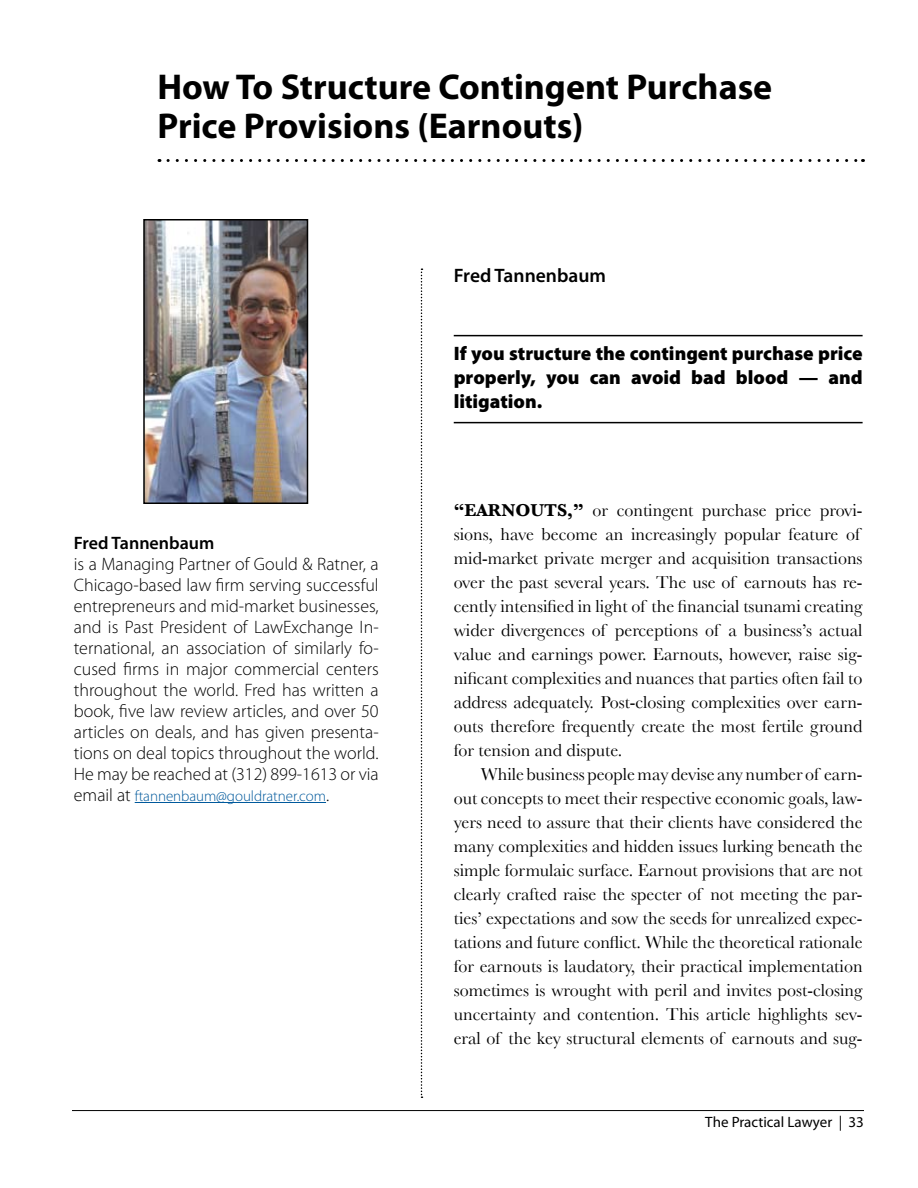
<style>
.page{position:relative;width:918px;height:1188px;background:#fff}
.page>*{position:absolute;margin:0;border:0;box-sizing:border-box;transform-origin:0 0}
.t1{font:700 36px/39px "Myriad Pro";color:#000}
.t2{font:900 19.5px/24px "Myriad Pro";color:#000;text-align:justify}
.t3{font:600 19.5px "Myriad Pro";color:#000}
.t4{font:18px/24px "Baskerville";color:#000}
.t5{font:300 18px/21px "Myriad Pro";color:#000;text-align:justify}
.t6{font:600 18px "Myriad Pro";color:#000}
.t7{font:300 15px "Myriad Pro";letter-spacing:-.005em;color:#00599c}
.t8{font:15px "Myriad Pro";color:#000}
.s1{font-size:18px;color:#000}
.s2{font-weight:700}
</style>
<div class="page">
<hr style="left:72px;top:1110px;width:792px;height:1px;background:#000">
<hr style="left:454px;top:335px;width:409px;height:1px;background:#000">
<hr style="left:454px;top:422px;width:409px;height:1px;background:#000">
<hr style="left:135px;top:802px;width:191px;height:1px;background:#00599c">
<svg style="left:421px;top:268px;width:2px;height:830px"></svg>
<svg style="left:168px;top:159px;width:695px;height:3px"></svg>
<img style="left:146px;top:222px;width:159px;height:279px">
<div style="left:143px;top:219px;width:165px;height:285px;border:2px solid #000"></div>
<h1 class="t1" style="left:158px;top:66px;width:616px">How To Structure Contingent Purchase<br>Price Provisions (Earnouts)</h1>
<p class="t3" style="left:454px;top:263px;width:154px">Fred Tannenbaum</p>
<p class="t6" style="left:74px;top:532px;width:142px">Fred Tannenbaum</p>
<p class="t5" style="left:74px;top:553px;width:306px">is a Managing Partner of Gould &amp; Ratner, a Chicago-based law firm serving successful entrepreneurs and mid-market businesses, and is Past President of LawExchange In&shy;ternational, an association of similarly fo&shy;cused firms in major commercial centers throughout the world. Fred has written a book, five law review articles, and over 50 articles on deals, and has given presenta&shy;tions on deal topics throughout the world.<br>He may be reached at (312) 899-1613 or via</p>
<p class="t7" style="left:74px;top:787px;width:257px"><span class="s1">email at</span> ftannenbaum@gouldratner.com<span class="s1">.</span></p>
<p class="t2" style="left:454px;top:341px;width:410px">If you structure the contingent purchase price properly, you can avoid bad blood — and litigation.</p>
<p class="t4" style="left:454px;top:498px;width:410px"><span class="s2">“EARNOUTS,”</span> or contingent purchase price provi&shy;sions, have become an increasingly popular feature of mid-market private merger and acquisition transactions over the past several years. The use of earnouts has re&shy;cently intensified in light of the financial tsunami creating wider divergences of perceptions of a business’s actual value and earnings power. Earnouts, however, raise sig&shy;nificant complexities and nuances that parties often fail to address adequately. Post-closing complexities over earn&shy;outs therefore frequently create the most fertile ground for tension and dispute.</p>
<p class="t4" style="left:454px;top:762px;width:410px;text-align:justify;text-indent:27px">While business people may devise any number of earn&shy;out concepts to meet their respective economic goals, law&shy;yers need to assure that their clients have considered the many complexities and hidden issues lurking beneath the simple formulaic surface. Earnout provisions that are not clearly crafted raise the specter of not meeting the par&shy;ties’ expectations and sow the seeds for unrealized expec&shy;tations and future conflict. While the theoretical rationale for earnouts is laudatory, their practical implementation sometimes is wrought with peril and invites post-closing uncertainty and contention. This article highlights sev&shy;eral of the key structural elements of earnouts and sug-</p>
<p class="t8" style="left:705px;top:1113px;width:160px">The Practical Lawyer | 33</p>
</div>
